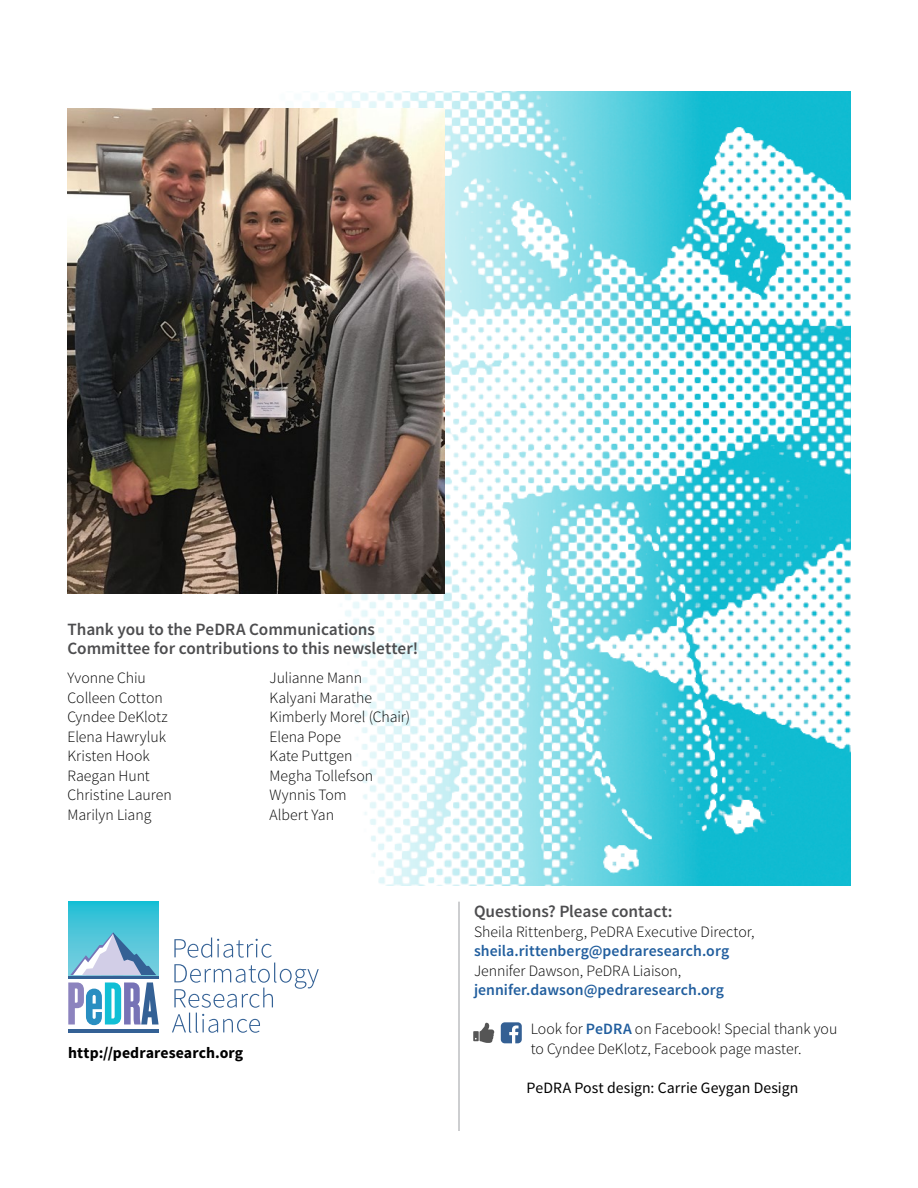
<style>
.page{position:relative;width:918px;height:1188px;background:#fff}
.page>*{position:absolute;margin:0;border:0;box-sizing:border-box;transform-origin:0 0}
.t1{font:600 17.25px/19.5px "Source Sans Pro";color:#4d4d4f}
.t2{font:300 15.75px/19.5px "Source Sans Pro";color:#000}
.t3{font:600 15.75px "Source Sans Pro";letter-spacing:.005em;color:#215e9e}
.t4{font:15.75px "Source Sans Pro";color:#000}
.t5{font:700 15.75px "Source Sans Pro";letter-spacing:.005em;color:#000}
.s1{font-weight:600;color:#215e9e}
</style>
<div class="page">
<img style="left:307px;top:91px;width:543px;height:795px">
<hr style="left:68px;top:975px;width:90px;height:3px;background:#346195">
<hr style="left:68px;top:1029px;width:90px;height:4px;background:#346195">
<svg style="left:172px;top:938px;width:147px;height:95px"></svg>
<svg style="left:68px;top:982px;width:91px;height:43px"></svg>
<div style="left:68px;top:902px;width:90px;height:73px;background:linear-gradient(to bottom,#25bfd5,#7ecfdf)"></div>
<svg style="left:70px;top:932px;width:86px;height:43px"></svg>
<svg style="left:473px;top:1023px;width:21px;height:20px"></svg>
<svg style="left:501px;top:1022px;width:21px;height:21px"></svg>
<hr style="left:458px;top:902px;width:2px;height:229px;background:#a7a9ac">
<img style="left:68px;top:108px;width:377px;height:486px">
<p class="t1" style="left:68px;top:619px;width:352px">Thank you to the PeDRA Communications<br>Committee for contributions to this newsletter!</p>
<p class="t2" style="left:68px;top:668px;width:106px">Yvonne Chiu<br>Colleen Cotton<br>Cyndee DeKlotz<br>Elena Hawryluk<br>Kristen Hook<br>Raegan Hunt<br>Christine Lauren<br>Marilyn Liang</p>
<p class="t2" style="left:270px;top:668px;width:142px">Julianne Mann<br>Kalyani Marathe<br>Kimberly Morel (Chair)<br>Elena Pope<br>Kate Puttgen<br>Megha Tollefson<br>Wynnis Tom<br>Albert Yan</p>
<p class="t5" style="left:68px;top:1043px;width:177px">http://pedraresearch.org</p>
<p class="t1" style="left:474px;top:902px;width:200px">Questions? Please contact:</p>
<p class="t2" style="left:474px;top:922px;width:282px">Sheila Rittenberg, PeDRA Executive Director,</p>
<p class="t3" style="left:474px;top:941px;width:257px">sheila.rittenberg@pedraresearch.org</p>
<p class="t2" style="left:474px;top:961px;width:209px">Jennifer Dawson, PeDRA Liaison,</p>
<p class="t3" style="left:474px;top:980px;width:252px">jennifer.dawson@pedraresearch.org</p>
<p class="t2" style="left:531px;top:1019px;width:308px">Look for <span class="s1">PeDRA</span> on Facebook! Special thank you to Cyndee DeKlotz, Facebook page master.</p>
<p class="t4" style="left:527px;top:1078px;width:273px">PeDRA Post design: Carrie Geygan Design</p>
</div>
